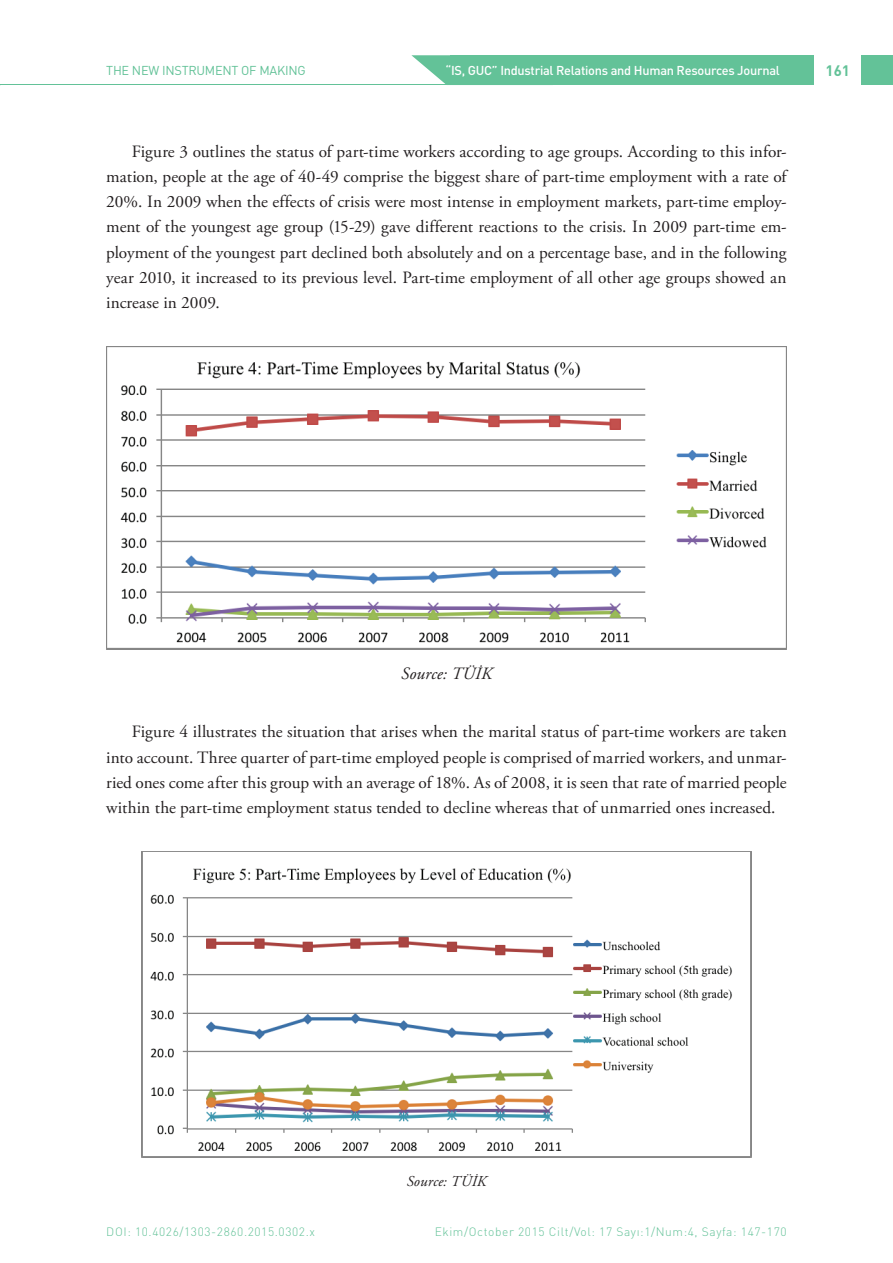
<style>
.page{position:relative;width:893px;height:1263px;background:#fff}
.page>*{position:absolute;margin:0;border:0;box-sizing:border-box;transform-origin:0 0}
.t1{font:17.25px/25.2px "Adobe Garamond Pro";color:#231f20;text-align:justify}
.t2{font:italic 17.25px "Adobe Garamond Pro";letter-spacing:.005em;color:#231f20}
.t3{font:italic 15px "Adobe Garamond Pro";letter-spacing:.01em;color:#231f20}
.t4{font:700 15px "DIN Pro";color:#63c298}
.t5{font:500 12.75px "DIN Pro";letter-spacing:-.02em;color:#fff}
.t6{font:12.75px "DIN Pro";letter-spacing:-.02em;color:#63c298}
.t7{font:300 12px "DIN Pro";letter-spacing:.05em;color:#63c298}
</style>
<div class="page">
<svg style="left:411px;top:55px;width:39px;height:29px"></svg>
<div style="left:450px;top:55px;width:443px;height:30px;background:#63c298"></div>
<hr style="left:0;top:84px;width:787px;height:1px;background:#63c298">
<div style="left:814px;top:55px;width:47px;height:31px;background:#fff"></div>
<img style="left:106px;top:346px;width:681px;height:303px">
<img style="left:142px;top:851px;width:609px;height:306px">
<p class="t6" style="left:106px;top:62px;width:201px">THE NEW INSTRUMENT OF MAKING</p>
<p class="t5" style="left:445px;top:62px;width:336px">“IS, GUC” Industrial Relations and Human Resources Journal</p>
<p class="t4" style="left:826px;top:60px;width:26px">161</p>
<p class="t1" style="left:106px;top:139px;width:682px;text-indent:26px">Figure 3 outlines the status of part-time workers according to age groups. According to this infor&shy;mation, people at the age of 40-49 comprise the biggest share of part-time employment with a rate of 20%. In 2009 when the effects of crisis were most intense in employment markets, part-time employ&shy;ment of the youngest age group (15-29) gave different reactions to the crisis. In 2009 part-time em&shy;ployment of the youngest part declined both absolutely and on a percentage base, and in the following year 2010, it increased to its previous level. Part-time employment of all other age groups showed an increase in 2009.</p>
<p class="t2" style="left:401px;top:663px;width:92px">Source: TÜİK</p>
<p class="t1" style="left:106px;top:720px;width:682px;text-indent:26px">Figure 4 illustrates the situation that arises when the marital status of part-time workers are taken into account. Three quarter of part-time employed people is comprised of married workers, and unmar&shy;ried ones come after this group with an average of 18%. As of 2008, it is seen that rate of married people within the part-time employment status tended to decline whereas that of unmarried ones increased.</p>
<p class="t3" style="left:407px;top:1173px;width:81px">Source: TÜİK</p>
<p class="t7" style="left:106px;top:1223px;width:210px">DOI: 10.4026/1303-2860.2015.0302.x</p>
<p class="t7" style="left:435px;top:1223px;width:353px">Ekim/October 2015 Cilt/Vol: 17 Sayı:1/Num:4, Sayfa: 147-170</p>
</div>
